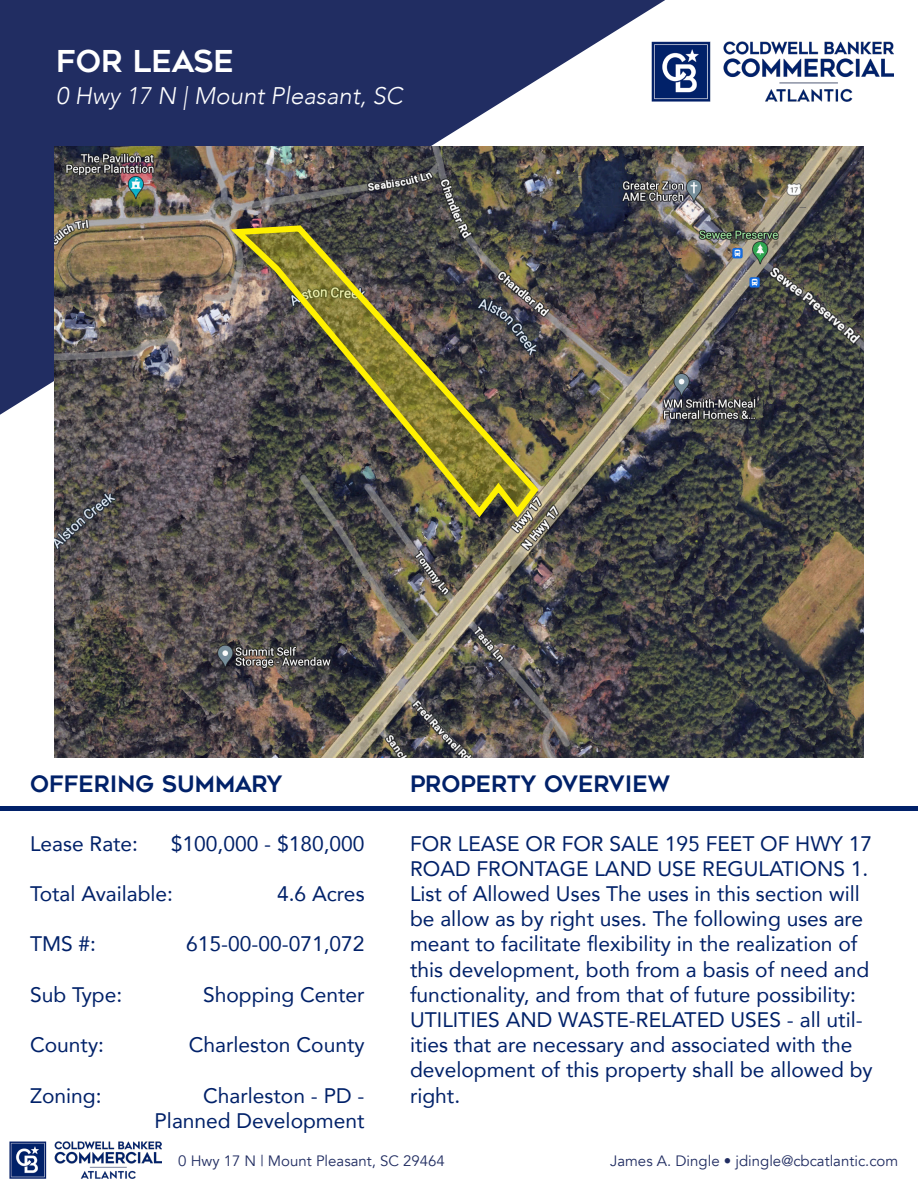
<style>
.page{position:relative;width:918px;height:1188px;background:#fff}
.page>*{position:absolute;margin:0;border:0;box-sizing:border-box;transform-origin:0 0}
.t1{font:30px "Geometos";color:#fff}
.t2{font:italic 300 24px "Avenir";color:#fff}
.t3{font:22.5px "Geometos";color:#012169}
.t4{font:21px/25.2px "Avenir";color:#012169}
.t5{font:15px "Avenir";color:#212d62}
</style>
<div class="page">
<img style="left:10px;top:1141px;width:151px;height:38px">
<svg style="left:0;top:0;width:665px;height:415px;background:#424c79"></svg>
<img style="left:651px;top:42px;width:242px;height:59px">
<img style="left:54px;top:147px;width:810px;height:611px">
<hr style="left:0;top:807px;width:918px;height:4px;background:#012169">
<img style="left:224px;top:222px;width:318px;height:300px">
<p class="t1" style="left:56px;top:44px;width:179px">FOR LEASE</p>
<p class="t2" style="left:56px;top:81px;width:348px">0 Hwy 17 N | Mount Pleasant, SC</p>
<p class="t3" style="left:30px;top:771px;width:254px">OFFERING SUMMARY</p>
<p class="t3" style="left:410px;top:771px;width:262px">PROPERTY OVERVIEW</p>
<p class="t4" style="left:171px;top:830px;width:195px">$100,000 - $180,000</p>
<p class="t4" style="left:277px;top:881px;width:89px">4.6 Acres</p>
<p class="t4" style="left:186px;top:931px;width:180px">615-00-00-071,072</p>
<p class="t4" style="left:203px;top:981px;width:163px">Shopping Center</p>
<p class="t4" style="left:189px;top:1032px;width:177px">Charleston County</p>
<p class="t4" style="left:203px;top:1082px;width:163px">Charleston - PD -</p>
<p class="t4" style="left:155px;top:1107px;width:212px">Planned Development</p>
<p class="t4" style="left:30px;top:830px;width:110px">Lease Rate:</p>
<p class="t4" style="left:30px;top:881px;width:145px">Total Available:</p>
<p class="t4" style="left:30px;top:931px;width:68px">TMS #:</p>
<p class="t4" style="left:30px;top:981px;width:94px">Sub Type:</p>
<p class="t4" style="left:30px;top:1032px;width:75px">County:</p>
<p class="t4" style="left:30px;top:1082px;width:73px">Zoning:</p>
<p class="t4" style="left:410px;top:830px;width:464px">FOR LEASE OR FOR SALE 195 FEET OF HWY 17<br>ROAD FRONTAGE LAND USE REGULATIONS 1.<br>List of Allowed Uses The uses in this section will be allow as by right uses. The following uses are meant to facilitate flexibility in the realization of this development, both from a basis of need and functionality, and from that of future possibility:<br>UTILITIES AND WASTE-RELATED USES - all util&shy;ities that are necessary and associated with the development of this property shall be allowed by right.</p>
<p class="t5" style="left:178px;top:1152px;width:268px">0 Hwy 17 N | Mount Pleasant, SC 29464</p>
<p class="t5" style="left:610px;top:1152px;width:290px">James A. Dingle • jdingle@cbcatlantic.com</p>
</div>
